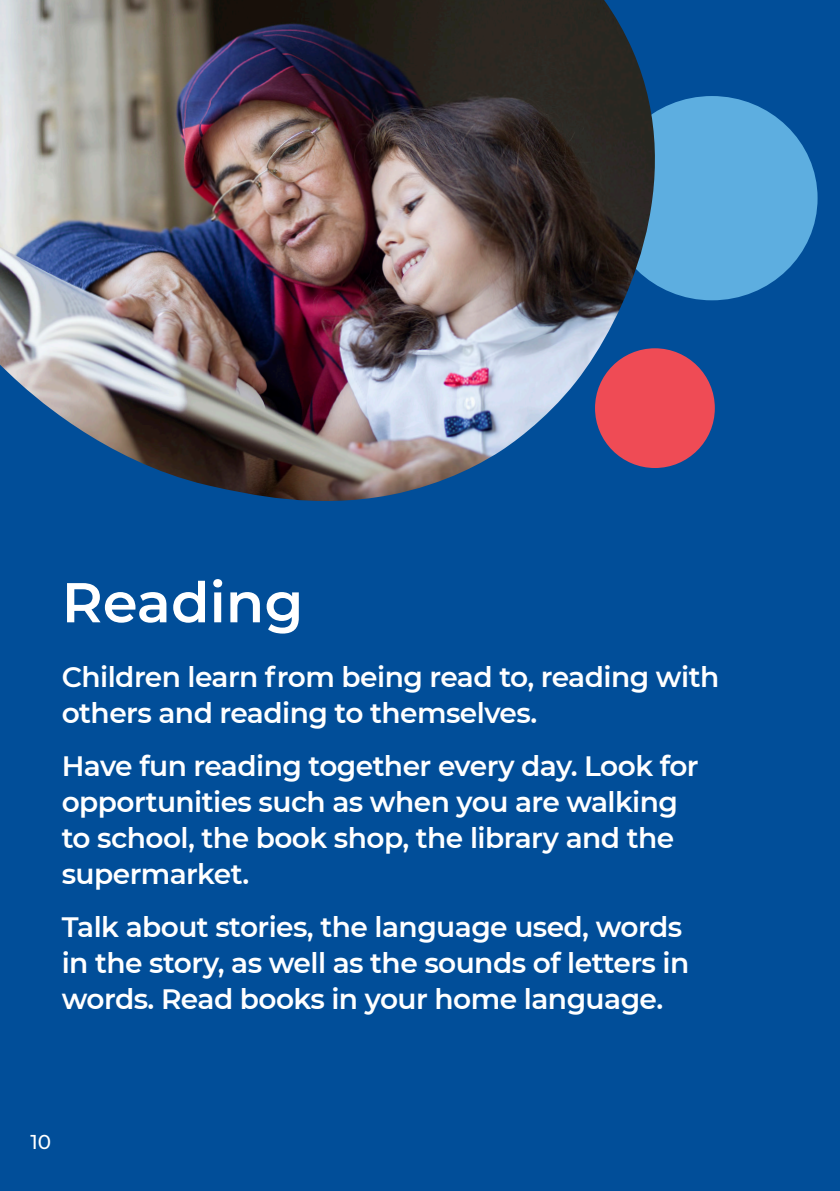
<style>
.page{position:relative;width:840px;height:1191px;background:#fff}
.page>*{position:absolute;margin:0;border:0;box-sizing:border-box;transform-origin:0 0}
.Heading_2_-_white{font:600 56px "Montserrat";color:#fff}
.Section_intro_text{font:600 28px/36px "Montserrat";letter-spacing:-.02em;color:#fff}
.t1{font:500 20px "Montserrat";color:#fff}
</style>
<div class="page">
<div style="left:0;top:0;width:839px;height:1191px;background:#014e99"></div>
<div style="left:606px;top:96px;width:211px;height:204px;background:#5daee0;border-radius:50%"></div>
<img style="left:0;top:0;width:689px;height:501px">
<div style="left:594px;top:348px;width:120px;height:120px;background:#ef4b55;border-radius:50%"></div>
<p class="Heading_2_-_white" style="left:62px;top:563px;width:243px">Reading</p>
<p class="Section_intro_text" style="left:62px;top:657px;width:658px">Children learn from being read to, reading with others and reading to themselves.</p>
<p class="Section_intro_text" style="left:62px;top:746px;width:638px">Have fun reading together every day. Look for opportunities such as when you are walking to school, the book shop, the library and the supermarket.</p>
<p class="Section_intro_text" style="left:62px;top:907px;width:628px">Talk about stories, the language used, words in the story, as well as the sounds of letters in words. Read books in your home language.</p>
<p class="t1" style="left:30px;top:1128px;width:22px">10</p>
</div>
